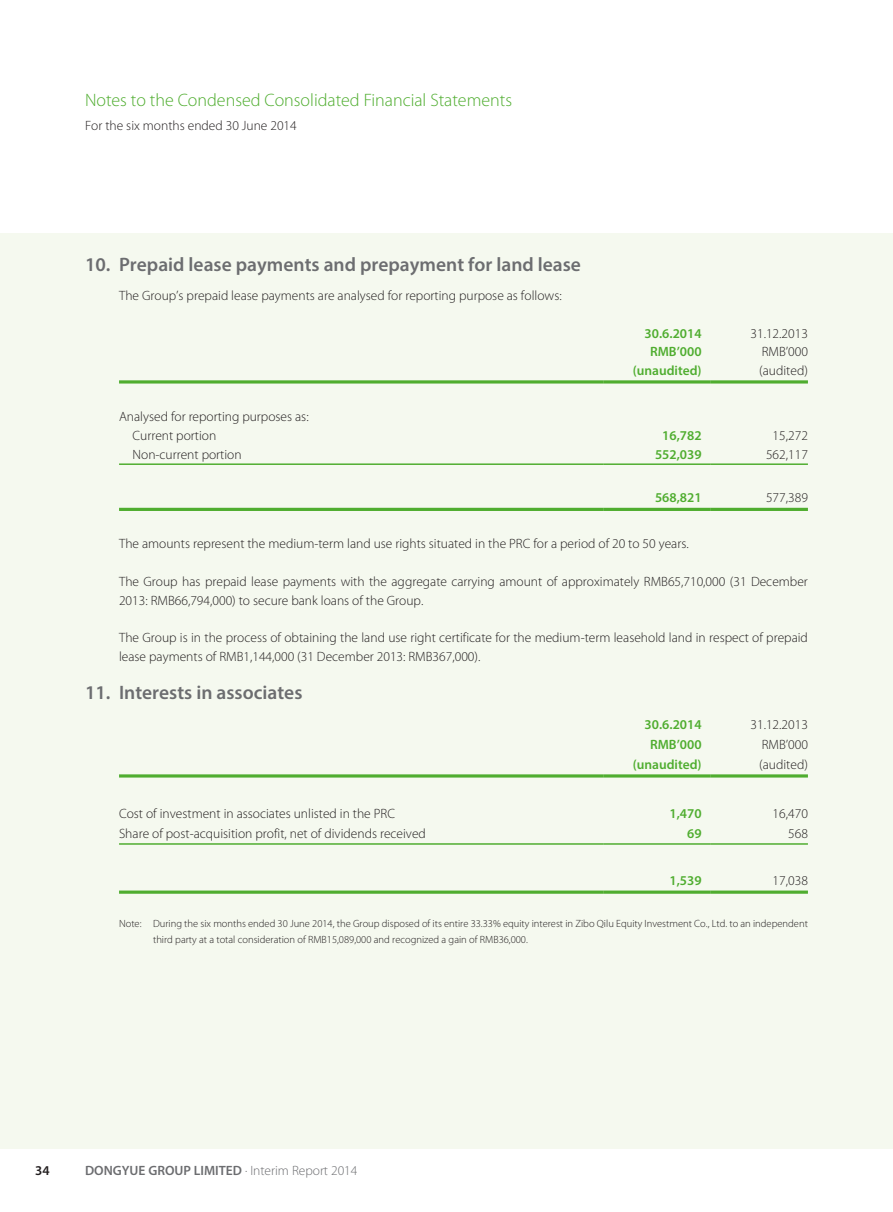
<style>
.page{position:relative;width:893px;height:1212px;background:#fff}
.page>*{position:absolute;margin:0;border:0;box-sizing:border-box;transform-origin:0 0}
.t1{font:600 19.5px "Myriad Pro";color:#6c6d70}
.t2{font:300 18px "Myriad Pro";color:#4fad2f}
.t3{font:300 13.5px/18.8px "Myriad Pro";color:#231f20}
.t4{font:600 13.5px "Myriad Pro";color:#4fad2f}
.t5{font:600 13.5px "Myriad Pro";color:#6c6d70}
.t6{font:600 13.5px "Myriad Pro";color:#231f20}
.t7{font:300 10.5px/15.8px "Myriad Pro";color:#231f20}
.s1{font-weight:300}
</style>
<div class="page">
<hr style="left:119px;top:380px;width:485px;height:3px;background:#4fad2f">
<hr style="left:604px;top:380px;width:106px;height:3px;background:#4fad2f">
<hr style="left:710px;top:380px;width:98px;height:3px;background:#4fad2f">
<hr style="left:119px;top:463px;width:485px;height:2px;background:#4fad2f">
<hr style="left:604px;top:463px;width:106px;height:2px;background:#4fad2f">
<hr style="left:710px;top:463px;width:98px;height:2px;background:#4fad2f">
<hr style="left:119px;top:508px;width:485px;height:3px;background:#4fad2f">
<hr style="left:604px;top:508px;width:106px;height:3px;background:#4fad2f">
<hr style="left:710px;top:508px;width:98px;height:3px;background:#4fad2f">
<hr style="left:119px;top:774px;width:485px;height:3px;background:#4fad2f">
<hr style="left:604px;top:774px;width:106px;height:3px;background:#4fad2f">
<hr style="left:710px;top:774px;width:98px;height:3px;background:#4fad2f">
<hr style="left:119px;top:843px;width:485px;height:2px;background:#4fad2f">
<hr style="left:604px;top:843px;width:106px;height:2px;background:#4fad2f">
<hr style="left:710px;top:843px;width:98px;height:2px;background:#4fad2f">
<svg style="left:119px;top:890px;width:485px;height:4px;background:#70bc55"></svg>
<svg style="left:604px;top:890px;width:106px;height:4px"></svg>
<svg style="left:710px;top:890px;width:98px;height:4px"></svg>
<h2 class="t2" style="left:85px;top:90px;width:428px">Notes to the Condensed Consolidated Financial Statements</h2>
<p class="t3" style="left:85px;top:117px;width:213px">For the six months ended 30 June 2014</p>
<h1 class="t1" style="left:85px;top:252px;width:497px">10. Prepaid lease payments and prepayment for land lease</h1>
<p class="t3" style="left:119px;top:286px;width:444px">The Group’s prepaid lease payments are analysed for reporting purpose as follows:</p>
<p class="t3" style="left:133px;top:407px;width:178px;text-indent:-14px">Analysed for reporting purposes as:<br>Current portion</p>
<p class="t4" style="left:645px;top:324px;width:59px">30.6.2014</p>
<p class="t3" style="left:750px;top:324px;width:59px">31.12.2013</p>
<p class="t4" style="left:650px;top:343px;width:53px">RMB’000</p>
<p class="t3" style="left:762px;top:343px;width:48px">RMB’000</p>
<p class="t4" style="left:633px;top:362px;width:70px">(unaudited)</p>
<p class="t3" style="left:759px;top:361px;width:50px">(audited)</p>
<p class="t4" style="left:662px;top:427px;width:41px">16,782</p>
<p class="t3" style="left:773px;top:426px;width:37px">15,272</p>
<p class="t3" style="left:133px;top:445px;width:111px">Non-current portion</p>
<p class="t4" style="left:655px;top:445px;width:48px">552,039</p>
<p class="t3" style="left:766px;top:445px;width:43px">562,117</p>
<p class="t4" style="left:655px;top:489px;width:48px">568,821</p>
<p class="t3" style="left:766px;top:489px;width:43px">577,389</p>
<p class="t3" style="left:119px;top:535px;width:571px">The amounts represent the medium-term land use rights situated in the PRC for a period of 20 to 50 years.</p>
<p class="t3" style="left:119px;top:572px;width:690px">The Group has prepaid lease payments with the aggregate carrying amount of approximately RMB65,710,000 (31 December<br>2013: RMB66,794,000) to secure bank loans of the Group.</p>
<p class="t3" style="left:119px;top:629px;width:690px">The Group is in the process of obtaining the land use right certificate for the medium-term leasehold land in respect of prepaid lease payments of RMB1,144,000 (31 December 2013: RMB367,000).</p>
<h1 class="t1" style="left:85px;top:679px;width:219px">11. Interests in associates</h1>
<p class="t4" style="left:645px;top:715px;width:59px">30.6.2014</p>
<p class="t3" style="left:750px;top:715px;width:59px">31.12.2013</p>
<p class="t4" style="left:650px;top:736px;width:53px">RMB’000</p>
<p class="t3" style="left:762px;top:735px;width:48px">RMB’000</p>
<p class="t4" style="left:633px;top:756px;width:70px">(unaudited)</p>
<p class="t3" style="left:759px;top:755px;width:50px">(audited)</p>
<p class="t3" style="left:119px;top:804px;width:278px">Cost of investment in associates unlisted in the PRC</p>
<p class="t4" style="left:669px;top:805px;width:34px">1,470</p>
<p class="t3" style="left:773px;top:804px;width:37px">16,470</p>
<p class="t3" style="left:119px;top:825px;width:308px">Share of post-acquisition profit, net of dividends received</p>
<p class="t4" style="left:687px;top:825px;width:16px">69</p>
<p class="t3" style="left:788px;top:825px;width:21px">568</p>
<p class="t4" style="left:669px;top:872px;width:34px">1,539</p>
<p class="t3" style="left:773px;top:871px;width:37px">17,038</p>
<p class="t7" style="left:153px;top:915px;width:656px;text-indent:-34px">Note: During the six months ended 30 June 2014, the Group disposed of its entire 33.33% equity interest in Zibo Qilu Equity Investment Co., Ltd. to an independent third party at a total consideration of RMB15,089,000 and recognized a gain of RMB36,000.</p>
<p class="t6" style="left:35px;top:1162px;width:16px">34</p>
<p class="t5" style="left:85px;top:1162px;width:274px">DONGYUE GROUP LIMITED <span class="s1">· Interim Report 2014</span></p>
</div>
